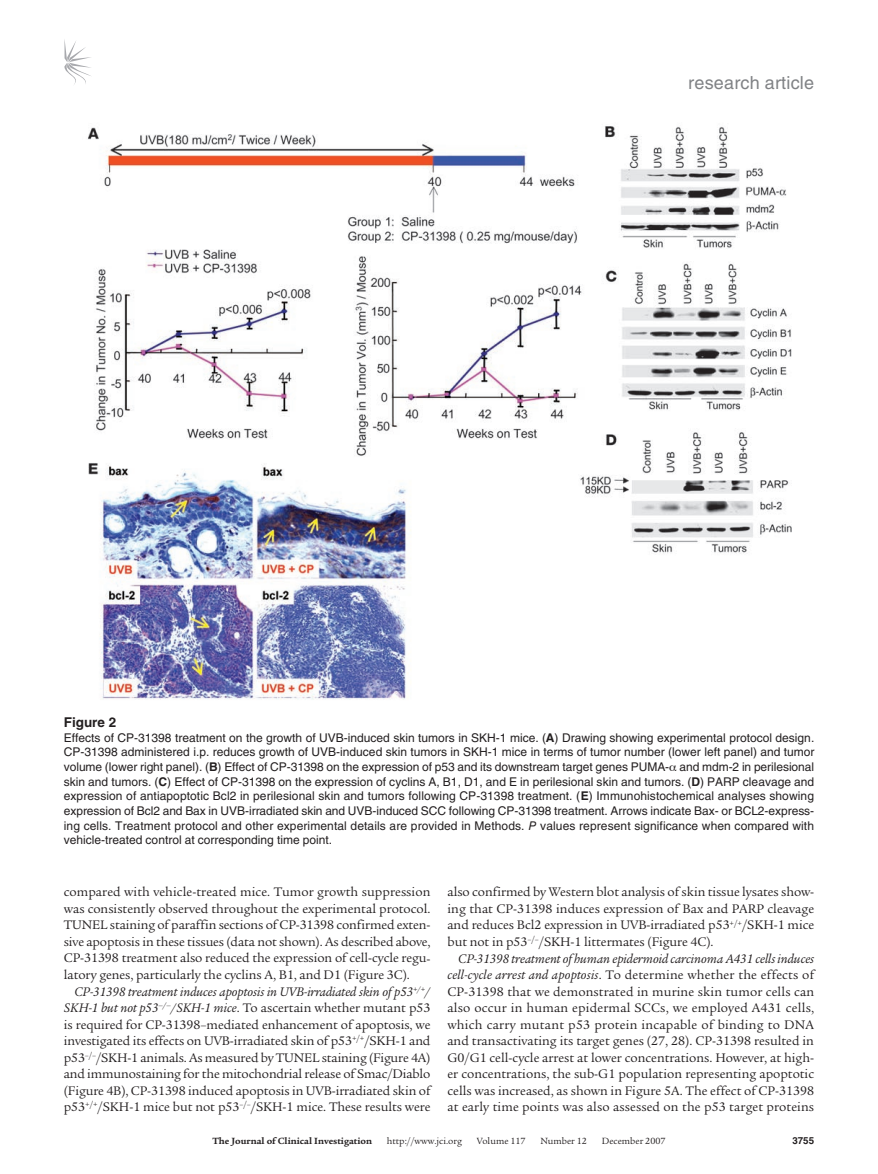
<style>
.page{position:relative;width:878px;height:1174px;background:#fff}
.page>*{position:absolute;margin:0;border:0;box-sizing:border-box;transform-origin:0 0}
.t1{font:18px "Helvetica LT Std";letter-spacing:.01em;color:#808285}
.t2{font:13.5px/16.5px "Legacy Serif Std";letter-spacing:-.005em;color:#231f20;text-align:justify}
.t3{font:700 13.5px "Helvetica LT Std";color:#231f20}
.t4{font:12px/14.7px "Helvetica LT Std";color:#231f20;text-align:justify}
.t5{font:9.75px "Legacy Serif Std";color:#231f20}
.t6{font:700 9.75px "Legacy Serif Std";color:#231f20}
.t7{font:700 9.75px "Helvetica LT Std";color:#231f20}
.s1{font-weight:700}
.s2{font-style:italic}
</style>
<div class="page">
<svg style="left:64px;top:39px;width:27px;height:45px"></svg>
<img style="left:88px;top:126px;width:704px;height:574px">
<h1 class="t1" style="left:688px;top:72px;width:127px">research article</h1>
<p class="t3" style="left:64px;top:714px;width:54px">Figure 2</p>
<p class="t4" style="left:64px;top:730px;width:752px">Effects of CP-31398 treatment on the growth of UVB-induced skin tumors in SKH-1 mice. (<span class="s1">A</span>) Drawing showing experimental protocol design.<br>CP-31398 administered i.p. reduces growth of UVB-induced skin tumors in SKH-1 mice in terms of tumor number (lower left panel) and tumor volume (lower right panel). (<span class="s1">B</span>) Effect of CP-31398 on the expression of p53 and its downstream target genes PUMA- and mdm-2 in perilesional skin and tumors. (<span class="s1">C</span>) Effect of CP-31398 on the expression of cyclins A, B1, D1, and E in perilesional skin and tumors. (<span class="s1">D</span>) PARP cleavage and expression of antiapoptotic Bcl2 in perilesional skin and tumors following CP-31398 treatment. (<span class="s1">E</span>) Immunohistochemical analyses showing expression of Bcl2 and Bax in UVB-irradiated skin and UVB-induced SCC following CP-31398 treatment. Arrows indicate Bax- or BCL2-express&shy;ing cells. Treatment protocol and other experimental details are provided in Methods. <span class="s2">P</span> values represent significance when compared with vehicle-treated control at corresponding time point.</p>
<p class="t2" style="left:64px;top:884px;width:368px">compared with vehicle-treated mice. Tumor growth suppression was consistently observed throughout the experimental protocol.<br>TUNEL staining of paraffin sections of CP-31398 confirmed exten&shy;sive apoptosis in these tissues (data not shown). As described above, CP-31398 treatment also reduced the expression of cell-cycle regu&shy;latory genes, particularly the cyclins A, B1, and D1 (Figure 3C).</p>
<p class="t2" style="left:64px;top:983px;width:368px;text-indent:11px"><span class="s2">CP-31398 treatment induces apoptosis in UVB-irradiated skin of p53</span><sup>+/+</sup><span class="s2">/ SKH-1 but not p53</span><sup>–/–</sup><span class="s2">/SKH-1 mice</span>. To ascertain whether mutant p53 is required for CP-31398–mediated enhancement of apoptosis, we investigated its effects on UVB-irradiated skin of p53<sup>+/+</sup>/SKH-1 and p53<sup>–/–</sup>/SKH-1 animals. As measured by TUNEL staining (Figure 4A) and immunostaining for the mitochondrial release of Smac/Diablo (Figure 4B), CP-31398 induced apoptosis in UVB-irradiated skin of p53<sup>+/+</sup>/SKH-1 mice but not p53<sup>–/–</sup>/SKH-1 mice. These results were</p>
<p class="t2" style="left:447px;top:884px;width:368px">also confirmed by Western blot analysis of skin tissue lysates show&shy;ing that CP-31398 induces expression of Bax and PARP cleavage and reduces Bcl2 expression in UVB-irradiated p53<sup>+/+</sup>/SKH-1 mice but not in p53<sup>–/–</sup>/SKH-1 littermates (Figure 4C).</p>
<p class="t2" style="left:447px;top:950px;width:368px;text-indent:11px"><span class="s2">CP-31398 treatment of human epidermoid carcinoma A431 cells induces cell-cycle arrest and apoptosis</span>. To determine whether the effects of CP-31398 that we demonstrated in murine skin tumor cells can also occur in human epidermal SCCs, we employed A431 cells, which carry mutant p53 protein incapable of binding to DNA and transactivating its target genes (27, 28). CP-31398 resulted in G0/G1 cell-cycle arrest at lower concentrations. However, at high&shy;er concentrations, the sub-G1 population representing apoptotic cells was increased, as shown in Figure 5A. The effect of CP-31398 at early time points was also assessed on the p53 target proteins</p>
<p class="t6" style="left:212px;top:1135px;width:161px">The Journal of Clinical Investigation</p>
<p class="t5" style="left:387px;top:1135px;width:77px">http://www.jci.org</p>
<p class="t5" style="left:476px;top:1135px;width:50px">Volume 117</p>
<p class="t5" style="left:540px;top:1135px;width:48px">Number 12</p>
<p class="t5" style="left:601px;top:1135px;width:65px">December 2007</p>
<p class="t7" style="left:792px;top:1134px;width:23px">3755</p>
</div>
